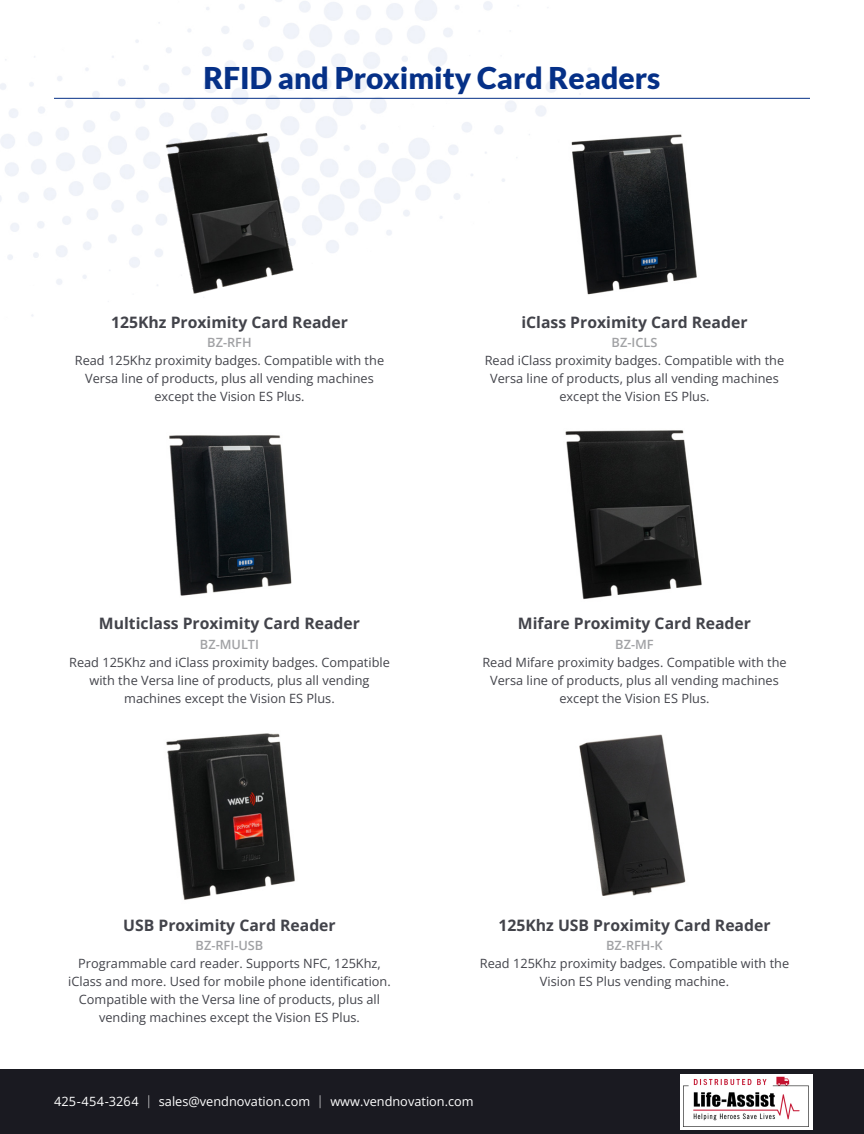
<style>
.page{position:relative;width:864px;height:1134px;background:#fff}
.page>*{position:absolute;margin:0;border:0;box-sizing:border-box;transform-origin:0 0}
.t1{font:900 30px "Lato";color:#053087}
.t2{font:700 15.75px "Open Sans";color:#42434a}
.t3{font:12.75px/18px "Open Sans";color:#42434a;text-align:center}
.t4{font:12.75px "Open Sans";color:#fff}
.t5{font:600 12.75px "Open Sans";color:#a0a1a4}
.s1{font-weight:300}
</style>
<div class="page">
<div style="left:0;top:1069px;width:864px;height:65px;background:#1a1a21"></div>
<img style="left:157px;top:116px;width:145px;height:182px">
<img style="left:571px;top:134px;width:126px;height:161px">
<img style="left:169px;top:435px;width:123px;height:161px">
<img style="left:565px;top:430px;width:137px;height:169px">
<img style="left:166px;top:733px;width:129px;height:167px">
<img style="left:579px;top:734px;width:107px;height:162px">
<hr style="left:54px;top:98px;width:756px;height:1px;background:#053087">
<img style="left:681px;top:1074px;width:131px;height:56px">
<p class="t1" style="left:204px;top:60px;width:458px">RFID and Proximity Card Readers</p>
<p class="t2" style="left:111px;top:311px;width:238px">125Khz Proximity Card Reader</p>
<p class="t5" style="left:207px;top:334px;width:46px">BZ-RFH</p>
<p class="t3" style="left:75px;top:351px;width:311px">Read 125Khz proximity badges. Compatible with the<br>Versa line of products, plus all vending machines except the Vision ES Plus.</p>
<p class="t2" style="left:99px;top:613px;width:263px">Multiclass Proximity Card Reader</p>
<p class="t5" style="left:200px;top:635px;width:61px">BZ-MULTI</p>
<p class="t3" style="left:69px;top:653px;width:322px">Read 125Khz and iClass proximity badges. Compatible with the Versa line of products, plus all vending machines except the Vision ES Plus.</p>
<p class="t2" style="left:521px;top:311px;width:228px">iClass Proximity Card Reader</p>
<p class="t5" style="left:612px;top:334px;width:47px">BZ-ICLS</p>
<p class="t3" style="left:485px;top:351px;width:301px">Read iClass proximity badges. Compatible with the<br>Versa line of products, plus all vending machines except the Vision ES Plus.</p>
<p class="t2" style="left:518px;top:613px;width:235px">Mifare Proximity Card Reader</p>
<p class="t5" style="left:615px;top:635px;width:40px">BZ-MF</p>
<p class="t3" style="left:482px;top:653px;width:306px">Read Mifare proximity badges. Compatible with the<br>Versa line of products, plus all vending machines except the Vision ES Plus.</p>
<p class="t2" style="left:123px;top:914px;width:214px">USB Proximity Card Reader</p>
<p class="t5" style="left:196px;top:937px;width:69px">BZ-RFI-USB</p>
<p class="t3" style="left:68px;top:954px;width:324px">Programmable card reader. Supports NFC, 125Khz, iClass and more. Used for mobile phone identification.<br>Compatible with the Versa line of products, plus all vending machines except the Vision ES Plus.</p>
<p class="t2" style="left:498px;top:914px;width:274px">125Khz USB Proximity Card Reader</p>
<p class="t5" style="left:606px;top:937px;width:58px">BZ-RFH-K</p>
<p class="t3" style="left:480px;top:954px;width:311px">Read 125Khz proximity badges. Compatible with the<br>Vision ES Plus vending machine.</p>
<p class="t4" style="left:54px;top:1093px;width:421px">425-454-3264 <span class="s1">|</span> sales@vendnovation.com <span class="s1">|</span> www.vendnovation.com</p>
</div>
